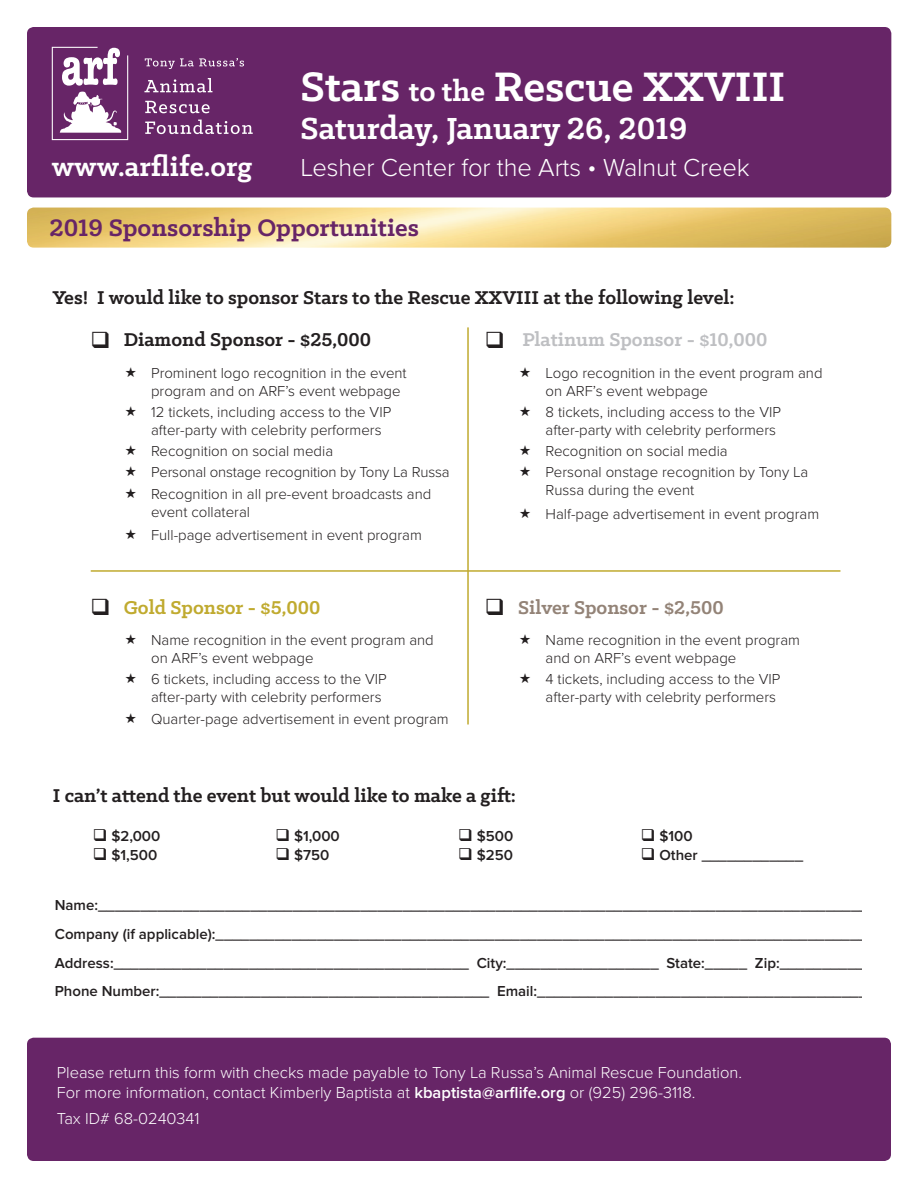
<style>
.page{position:relative;width:918px;height:1188px;background:#fff}
.page>*{position:absolute;margin:0;border:0;box-sizing:border-box;transform-origin:0 0}
.t1{font:700 46.65px "Klinic Slab";color:#fff}
.t2{font:700 34.5px "Klinic Slab";color:#fff}
.t3{font:700 30.45px "Klinic Slab";color:#fff}
.t4{font:700 27px "Klinic Slab";color:#672567}
.t5{font:300 25.5px "Proxima Nova";letter-spacing:-.005em;color:#fff}
.t6{font:700 21px "Klinic Slab";color:#231f20}
.t7{font:700 21px "Klinic Slab";color:#bebfc2}
.t8{font:700 21px "Klinic Slab";color:#938377}
.t9{font:700 21px "Klinic Slab";color:#c0aa2f}
.t10{font:300 16.5px/19.8px "Proxima Nova";color:#fff}
.t11{font:300 15px/18px "Proxima Nova";color:#231f20}
.t12{font:600 15px/28.8px "Proxima Nova";color:#231f20}
.s1{font-size:31.5px}
.s2{color:#231f20}
.s3{font-weight:600}
</style>
<div class="page">
<div style="left:27px;top:27px;width:864px;height:170px;background:#672567;border-radius:7px"></div>
<div style="left:27px;top:1038px;width:864px;height:123px;background:#672567;border-radius:7px"></div>
<hr style="left:467px;top:327px;width:2px;height:398px;background:#c0aa2f">
<hr style="left:91px;top:570px;width:749px;height:2px;background:#c0aa2f">
<img style="left:27px;top:208px;width:864px;height:40px">
<svg style="left:52px;top:47px;width:76px;height:93px"></svg>
<svg style="left:145px;top:58px;width:99px;height:11px"></svg>
<svg style="left:144px;top:78px;width:68px;height:15px"></svg>
<svg style="left:145px;top:101px;width:65px;height:12px"></svg>
<svg style="left:145px;top:120px;width:108px;height:14px"></svg>
<h3 class="t3" style="left:52px;top:147px;width:202px">www.arflife.org</h3>
<h1 class="t1" style="left:300px;top:56px;width:486px">Stars <span class="s1">to the</span> Rescue XXVIII</h1>
<h2 class="t2" style="left:300px;top:106px;width:388px">Saturday, January 26, 2019</h2>
<h3 class="t5" style="left:300px;top:153px;width:451px">Lesher Center for the Arts • Walnut Creek</h3>
<h3 class="t4" style="left:49px;top:210px;width:371px">2019 Sponsorship Opportunities</h3>
<h3 class="t6" style="left:53px;top:283px;width:683px">Yes! I would like to sponsor Stars to the Rescue XXVIII at the following level:</h3>
<h3 class="t6" style="left:90px;top:326px;width:282px">❑ Diamond Sponsor - $25,000</h3>
<p class="t11" style="left:151px;top:364px;width:257px">Prominent logo recognition in the event program and on ARF’s event webpage</p>
<p class="t11" style="left:151px;top:403px;width:242px">12 tickets, including access to the VIP after-party with celebrity performers</p>
<p class="t11" style="left:151px;top:441px;width:300px;line-height:21.3px">Recognition on social media<br>Personal onstage recognition by Tony La Russa<br>Recognition in all pre-event broadcasts and</p>
<p class="t11" style="left:151px;top:500px;width:272px;line-height:23.1px">event collateral<br>Full-page advertisement in event program</p>
<h3 class="t7" style="left:485px;top:326px;width:284px"><span class="s2">❑</span> Platinum Sponsor - $10,000</h3>
<p class="t11" style="left:546px;top:364px;width:279px">Logo recognition in the event program and on ARF’s event webpage</p>
<p class="t11" style="left:546px;top:403px;width:237px">8 tickets, including access to the VIP after-party with celebrity performers</p>
<p class="t11" style="left:546px;top:441px;width:264px;line-height:21.3px">Recognition on social media<br>Personal onstage recognition by Tony La</p>
<p class="t11" style="left:546px;top:479px;width:275px;line-height:23.1px">Russa during the event<br>Half-page advertisement in event program</p>
<h3 class="t9" style="left:90px;top:593px;width:232px"><span class="s2">❑</span> Gold Sponsor - $5,000</h3>
<p class="t11" style="left:151px;top:631px;width:284px">Name recognition in the event program and on ARF’s event webpage</p>
<p class="t11" style="left:151px;top:671px;width:237px">6 tickets, including access to the VIP after-party with celebrity performers</p>
<p class="t11" style="left:151px;top:710px;width:299px">Quarter-page advertisement in event program</p>
<h3 class="t8" style="left:485px;top:593px;width:240px"><span class="s2">❑</span> Silver Sponsor - $2,500</h3>
<p class="t11" style="left:546px;top:631px;width:256px">Name recognition in the event program and on ARF’s event webpage</p>
<p class="t11" style="left:546px;top:671px;width:236px">4 tickets, including access to the VIP after-party with celebrity performers</p>
<h3 class="t6" style="left:53px;top:782px;width:465px">I can’t attend the event but would like to make a gift:</h3>
<p class="t12" style="left:93px;top:822px;width:69px">❑ $2,000</p>
<p class="t12" style="left:93px;top:841px;width:66px">❑ $1,500</p>
<p class="t12" style="left:276px;top:822px;width:66px">❑ $1,000</p>
<p class="t12" style="left:276px;top:841px;width:55px">❑ $750</p>
<p class="t12" style="left:458px;top:822px;width:57px">❑ $500</p>
<p class="t12" style="left:458px;top:841px;width:56px">❑ $250</p>
<p class="t12" style="left:641px;top:822px;width:53px">❑ $100</p>
<p class="t12" style="left:641px;top:841px;width:164px">❑ Other ____________</p>
<p class="t12" style="left:55px;top:891px;width:815px">Name:___________________________________________________________________________________________ Company (if applicable):_____________________________________________________________________________ Address:__________________________________________ City:__________________ State:_____ Zip:__________ Phone Number:_______________________________________ Email:_______________________________________</p>
<p class="t10" style="left:57px;top:1063px;width:687px">Please return this form with checks made payable to Tony La Russa’s Animal Rescue Foundation.<br>For more information, contact Kimberly Baptista at <span class="s3">kbaptista@arflife.org</span> or (925) 296-3118.</p>
<p class="t10" style="left:57px;top:1109px;width:144px">Tax ID# 68-0240341</p>
</div>
